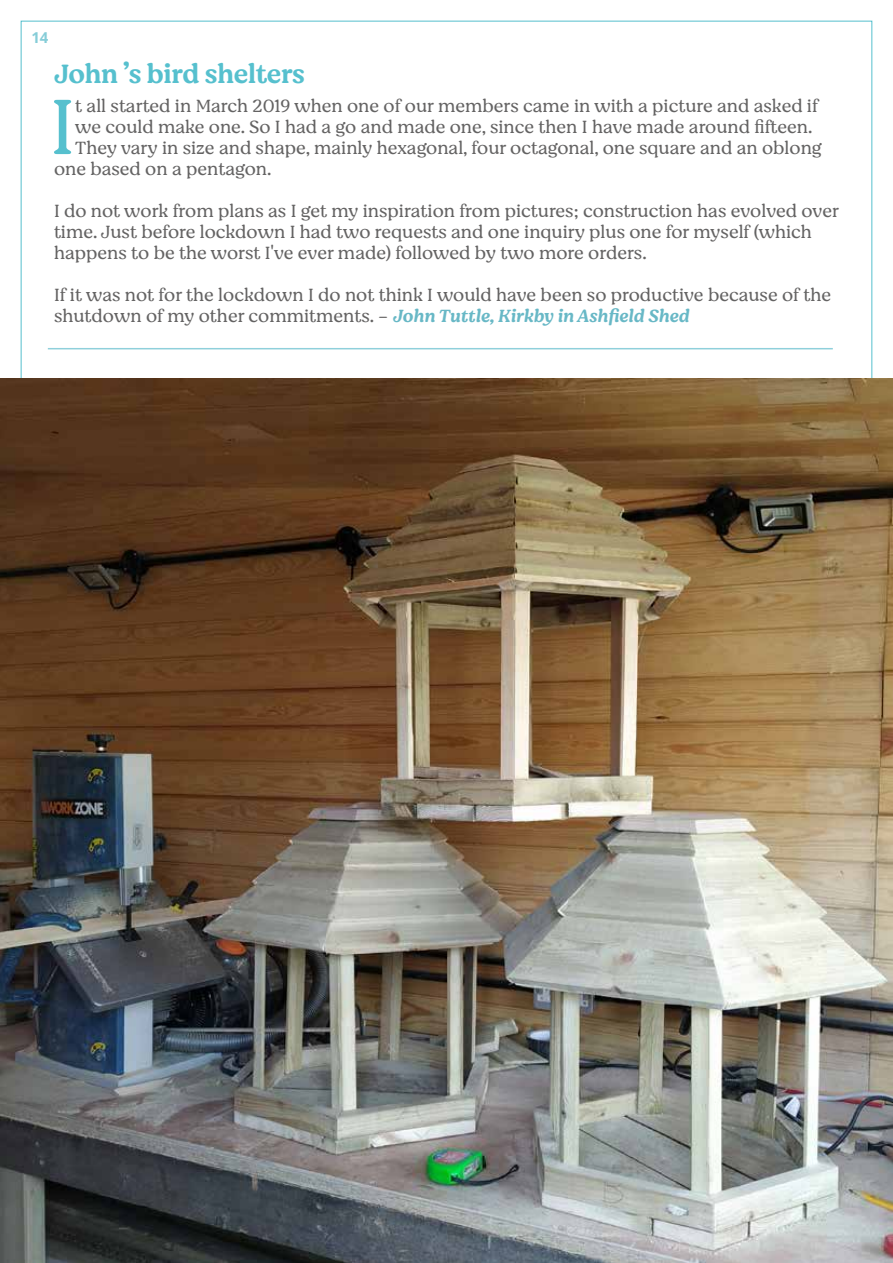
<style>
.page{position:relative;width:893px;height:1263px;background:#fff}
.page>*{position:absolute;margin:0;border:0;box-sizing:border-box;transform-origin:0 0}
.t1{font:300 79.65px "Moranga";color:#56c0ce}
.t2{font:500 27px "Moranga";letter-spacing:-.01em;color:#56c0ce}
.t3{font:300 18px/21px "Moranga";color:#646363}
.t4{font:700 15px "Open Sans";color:#86cdd8}
.s1{font-weight:500;font-style:italic;color:#68b8c6}
</style>
<div class="page">
<img style="left:0;top:379px;width:893px;height:884px">
<hr style="left:48px;top:348px;width:785px;height:1px;background:#8fd0db">
<p class="t4" style="left:31px;top:27px;width:19px">14</p>
<h2 class="t2" style="left:54px;top:55px;width:253px">John ’s bird shelters</h2>
<h1 class="t1" style="left:50px;top:74px;width:27px">I</h1>
<p class="t3" style="left:75px;top:95px;width:744px">t all started in March 2019 when one of our members came in with a picture and asked if</p>
<p class="t3" style="left:75px;top:116px;width:739px">we could make one. So I had a go and made one, since then I have made around fifteen.</p>
<p class="t3" style="left:75px;top:137px;width:748px">They vary in size and shape, mainly hexagonal, four octagonal, one square and an oblong</p>
<p class="t3" style="left:54px;top:158px;width:219px">one based on a pentagon.</p>
<p class="t3" style="left:54px;top:200px;width:786px">I do not work from plans as I get my inspiration from pictures; construction has evolved over time. Just before lockdown I had two requests and one inquiry plus one for myself (which happens to be the worst I've ever made) followed by two more orders.</p>
<p class="t3" style="left:54px;top:284px;width:779px">If it was not for the lockdown I do not think I would have been so productive because of the shutdown of my other commitments. - <span class="s1">John Tuttle, Kirkby in Ashfield Shed</span></p>
</div>
